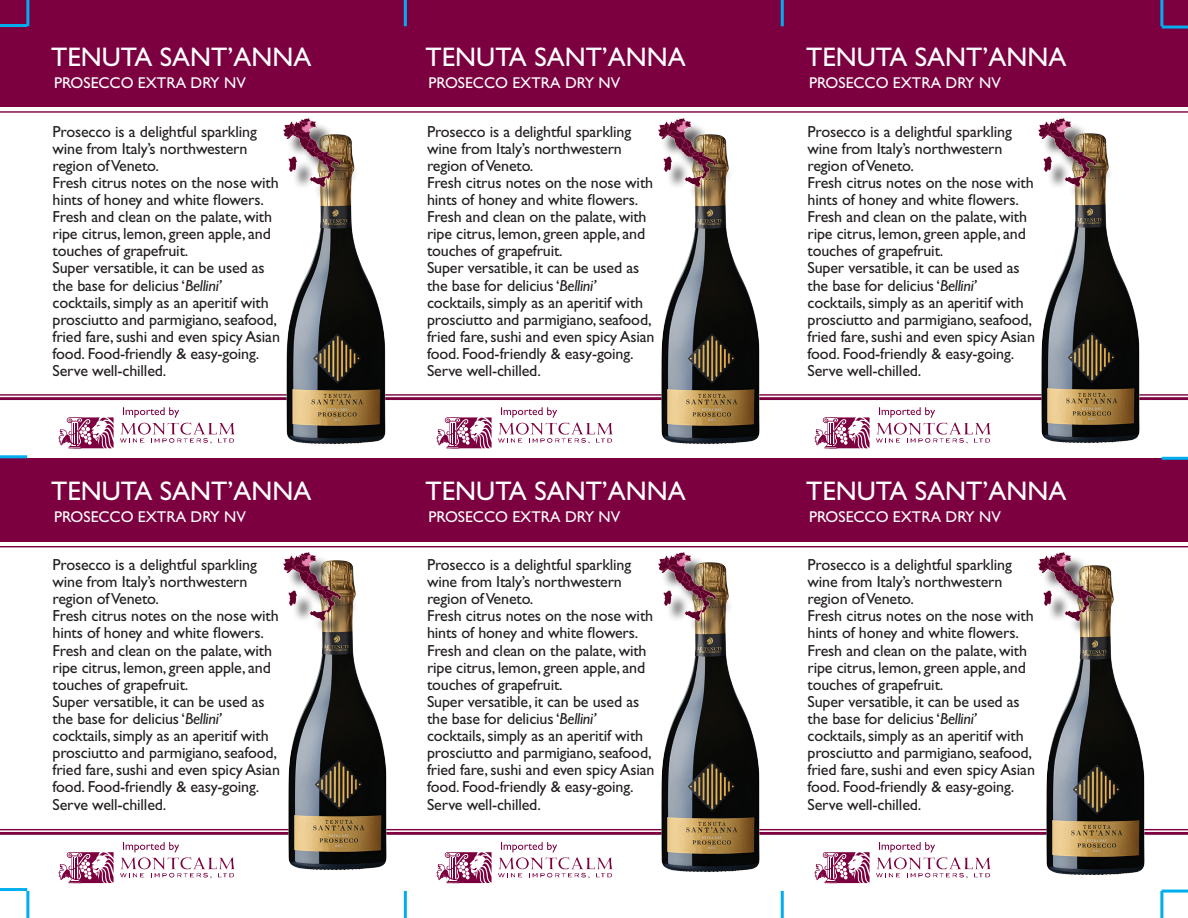
<style>
.page{position:relative;width:1188px;height:918px;background:#fff}
.page>*{position:absolute;margin:0;border:0;box-sizing:border-box;transform-origin:0 0}
.t1{font:27px "Gill Sans";color:#fff}
.t2{font:16.05px/17.1px "Gill Sans";letter-spacing:-.01em;color:#231f20}
.t3{font:15.6px "Gill Sans";color:#fff}
.s1{font-style:italic}
</style>
<div class="page">
<div style="left:0;top:0;width:1188px;height:107px;background:#7c0040"></div>
<hr style="left:0;top:111px;width:1188px;height:2px;background:#7c0040">
<hr style="left:0;top:394px;width:1188px;height:2px;background:#7c0040">
<hr style="left:0;top:397px;width:1188px;height:3px;background:#7c0040">
<div style="left:0;top:458px;width:1188px;height:83px;background:#7c0040"></div>
<hr style="left:0;top:546px;width:1188px;height:1px;background:#7c0040">
<hr style="left:0;top:829px;width:1188px;height:1px;background:#7c0040">
<hr style="left:0;top:832px;width:1188px;height:3px;background:#7c0040">
<svg style="left:59px;top:417px;width:55px;height:31px"></svg>
<svg style="left:120px;top:407px;width:115px;height:37px"></svg>
<svg style="left:437px;top:417px;width:55px;height:31px"></svg>
<svg style="left:498px;top:407px;width:115px;height:37px"></svg>
<svg style="left:815px;top:417px;width:55px;height:31px"></svg>
<svg style="left:876px;top:407px;width:115px;height:37px"></svg>
<svg style="left:59px;top:852px;width:55px;height:31px"></svg>
<svg style="left:120px;top:842px;width:115px;height:37px"></svg>
<svg style="left:437px;top:852px;width:55px;height:31px"></svg>
<svg style="left:498px;top:842px;width:115px;height:37px"></svg>
<svg style="left:815px;top:852px;width:55px;height:31px"></svg>
<svg style="left:876px;top:842px;width:115px;height:37px"></svg>
<hr style="left:0;top:888px;width:27px;height:3px;background:#00aeef">
<hr style="left:0;top:455px;width:27px;height:3px;background:#00aeef">
<hr style="left:0;top:24px;width:27px;height:3px;background:#00aeef">
<hr style="left:1162px;top:890px;width:26px;height:3px;background:#00aeef">
<hr style="left:1162px;top:457px;width:26px;height:3px;background:#00aeef">
<hr style="left:1162px;top:26px;width:26px;height:3px;background:#00aeef">
<hr style="left:1160px;top:891px;width:3px;height:27px;background:#00aeef">
<hr style="left:781px;top:891px;width:3px;height:27px;background:#00aeef">
<hr style="left:404px;top:891px;width:3px;height:27px;background:#00aeef">
<hr style="left:26px;top:891px;width:3px;height:27px;background:#00aeef">
<hr style="left:1160px;top:0;width:3px;height:26px;background:#00aeef">
<hr style="left:781px;top:0;width:3px;height:26px;background:#00aeef">
<hr style="left:404px;top:0;width:3px;height:26px;background:#00aeef">
<hr style="left:26px;top:0;width:3px;height:26px;background:#00aeef">
<img style="left:267px;top:205px;width:139px;height:240px">
<div style="left:287px;top:122px;width:72px;height:83px;background:#231f20;opacity:.75"></div>
<img style="left:283px;top:118px;width:61px;height:73px">
<img style="left:641px;top:205px;width:139px;height:240px">
<div style="left:661px;top:122px;width:73px;height:83px;background:#231f20;opacity:.75"></div>
<img style="left:658px;top:118px;width:60px;height:73px">
<img style="left:1022px;top:205px;width:139px;height:238px">
<div style="left:1042px;top:122px;width:72px;height:83px;background:#231f20;opacity:.75"></div>
<img style="left:1038px;top:118px;width:61px;height:73px">
<img style="left:268px;top:639px;width:140px;height:232px">
<div style="left:287px;top:555px;width:72px;height:84px;background:#231f20;opacity:.75"></div>
<img style="left:283px;top:552px;width:61px;height:72px">
<img style="left:641px;top:639px;width:139px;height:233px">
<div style="left:661px;top:555px;width:73px;height:84px;background:#231f20;opacity:.75"></div>
<img style="left:658px;top:552px;width:60px;height:72px">
<img style="left:1026px;top:639px;width:140px;height:236px">
<div style="left:1042px;top:555px;width:72px;height:84px;background:#231f20;opacity:.75"></div>
<img style="left:1038px;top:552px;width:61px;height:72px">
<h1 class="t1" style="left:51px;top:42px;width:262px">TENUTA SANT’ANNA</h1>
<p class="t3" style="left:54px;top:74px;width:193px">PROSECCO eXTRA DRY NV</p>
<p class="t2" style="left:53px;top:123px;width:229px">Prosecco is a delightful sparkling wine from Italy’s northwestern region of Veneto.<br>Fresh citrus notes on the nose with hints of honey and white flowers.<br>Fresh and clean on the palate, with ripe citrus, lemon, green apple, and touches of grapefruit.<br>Super versatible, it can be used as the base for delicius ‘<span class="s1">Bellini’ </span>cocktails, simply as an aperitif with prosciutto and parmigiano, seafood, fried fare, sushi and even spicy Asian food. Food-friendly &amp; easy-going.<br>Serve well-chilled.</p>
<h1 class="t1" style="left:51px;top:475px;width:262px">TENUTA SANT’ANNA</h1>
<p class="t3" style="left:54px;top:508px;width:193px">PROSECCO eXTRA DRY NV</p>
<p class="t2" style="left:53px;top:556px;width:229px">Prosecco is a delightful sparkling wine from Italy’s northwestern region of Veneto.<br>Fresh citrus notes on the nose with hints of honey and white flowers.<br>Fresh and clean on the palate, with ripe citrus, lemon, green apple, and touches of grapefruit.<br>Super versatible, it can be used as the base for delicius ‘<span class="s1">Bellini’ </span>cocktails, simply as an aperitif with prosciutto and parmigiano, seafood, fried fare, sushi and even spicy Asian food. Food-friendly &amp; easy-going.<br>Serve well-chilled.</p>
<h1 class="t1" style="left:426px;top:42px;width:262px">TENUTA SANT’ANNA</h1>
<p class="t3" style="left:429px;top:74px;width:193px">PROSECCO eXTRA DRY NV</p>
<p class="t2" style="left:427px;top:123px;width:229px">Prosecco is a delightful sparkling wine from Italy’s northwestern region of Veneto.<br>Fresh citrus notes on the nose with hints of honey and white flowers.<br>Fresh and clean on the palate, with ripe citrus, lemon, green apple, and touches of grapefruit.<br>Super versatible, it can be used as the base for delicius ‘<span class="s1">Bellini’ </span>cocktails, simply as an aperitif with prosciutto and parmigiano, seafood, fried fare, sushi and even spicy Asian food. Food-friendly &amp; easy-going.<br>Serve well-chilled.</p>
<h1 class="t1" style="left:426px;top:475px;width:262px">TENUTA SANT’ANNA</h1>
<p class="t3" style="left:429px;top:508px;width:193px">PROSECCO eXTRA DRY NV</p>
<p class="t2" style="left:427px;top:556px;width:229px">Prosecco is a delightful sparkling wine from Italy’s northwestern region of Veneto.<br>Fresh citrus notes on the nose with hints of honey and white flowers.<br>Fresh and clean on the palate, with ripe citrus, lemon, green apple, and touches of grapefruit.<br>Super versatible, it can be used as the base for delicius ‘<span class="s1">Bellini’ </span>cocktails, simply as an aperitif with prosciutto and parmigiano, seafood, fried fare, sushi and even spicy Asian food. Food-friendly &amp; easy-going.<br>Serve well-chilled.</p>
<h1 class="t1" style="left:806px;top:42px;width:262px">TENUTA SANT’ANNA</h1>
<p class="t3" style="left:809px;top:74px;width:193px">PROSECCO eXTRA DRY NV</p>
<p class="t2" style="left:808px;top:123px;width:229px">Prosecco is a delightful sparkling wine from Italy’s northwestern region of Veneto.<br>Fresh citrus notes on the nose with hints of honey and white flowers.<br>Fresh and clean on the palate, with ripe citrus, lemon, green apple, and touches of grapefruit.<br>Super versatible, it can be used as the base for delicius ‘<span class="s1">Bellini’ </span>cocktails, simply as an aperitif with prosciutto and parmigiano, seafood, fried fare, sushi and even spicy Asian food. Food-friendly &amp; easy-going.<br>Serve well-chilled.</p>
<h1 class="t1" style="left:806px;top:475px;width:262px">TENUTA SANT’ANNA</h1>
<p class="t3" style="left:809px;top:508px;width:193px">PROSECCO eXTRA DRY NV</p>
<p class="t2" style="left:808px;top:556px;width:229px">Prosecco is a delightful sparkling wine from Italy’s northwestern region of Veneto.<br>Fresh citrus notes on the nose with hints of honey and white flowers.<br>Fresh and clean on the palate, with ripe citrus, lemon, green apple, and touches of grapefruit.<br>Super versatible, it can be used as the base for delicius ‘<span class="s1">Bellini’ </span>cocktails, simply as an aperitif with prosciutto and parmigiano, seafood, fried fare, sushi and even spicy Asian food. Food-friendly &amp; easy-going.<br>Serve well-chilled.</p>
</div>
